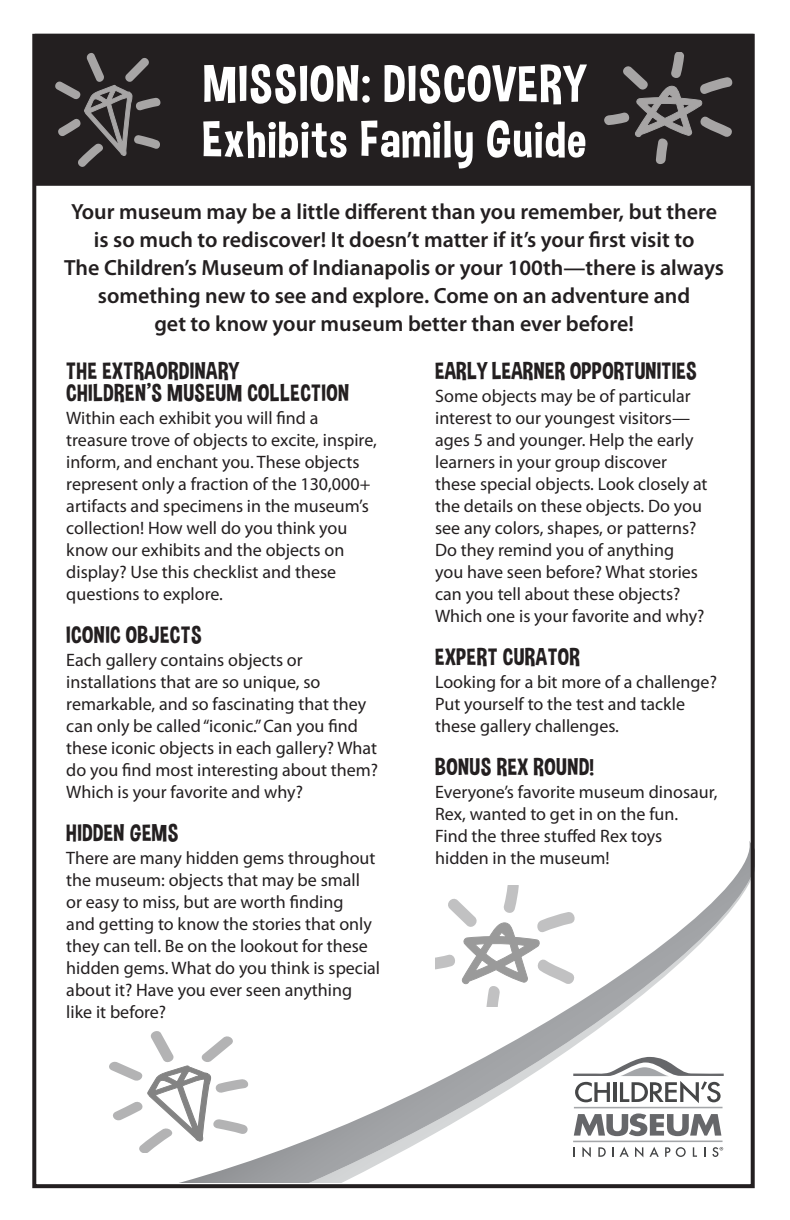
<style>
.page{position:relative;width:790px;height:1220px;background:#fff}
.page>*{position:absolute;margin:0;border:0;box-sizing:border-box;transform-origin:0 0}
.t1{font:52px "Dimbo";letter-spacing:.03em;color:#fff}
.t2{font:24px "Dimbo";letter-spacing:.02em;color:#231f20}
.t3{font:600 22px "Myriad Pro";color:#231f20}
.t4{font:18px/22px "Myriad Pro";color:#231f20}
</style>
<div class="page">
<div style="left:36px;top:35px;width:716px;height:150px;background:#231f20"></div>
<div style="left:35px;top:34px;width:718px;height:152px;border:2px solid #231f20"></div>
<svg style="left:179px;top:841px;width:576px;height:342px"></svg>
<hr style="left:573px;top:1140px;width:149px;height:2px;background:#a4a6a9">
<hr style="left:574px;top:1107px;width:148px;height:1px;background:#a4a6a9">
<svg style="left:712px;top:1147px;width:11px;height:10px"></svg>
<svg style="left:703px;top:1147px;width:2px;height:10px"></svg>
<svg style="left:692px;top:1147px;width:5px;height:10px"></svg>
<svg style="left:665px;top:1147px;width:20px;height:10px"></svg>
<svg style="left:649px;top:1147px;width:9px;height:10px"></svg>
<svg style="left:635px;top:1147px;width:8px;height:10px"></svg>
<svg style="left:619px;top:1147px;width:9px;height:10px"></svg>
<svg style="left:573px;top:1113px;width:148px;height:23px"></svg>
<svg style="left:598px;top:1147px;width:7px;height:10px"></svg>
<svg style="left:573px;top:1056px;width:150px;height:47px"></svg>
<svg style="left:582px;top:1147px;width:8px;height:10px"></svg>
<svg style="left:573px;top:1147px;width:2px;height:10px"></svg>
<div style="left:32px;top:34px;width:722px;height:1154px;border:4px solid #231f20"></div>
<svg style="left:109px;top:1031px;width:139px;height:121px"></svg>
<svg style="left:435px;top:885px;width:139px;height:121px"></svg>
<svg style="left:55px;top:53px;width:105px;height:114px"></svg>
<svg style="left:604px;top:53px;width:128px;height:111px"></svg>
<p class="t1" style="left:203px;top:53px;width:383px">MISSION: DISCOVERY</p>
<p class="t1" style="left:202px;top:108px;width:385px">Exhibits Family Guide</p>
<p class="t3" style="left:71px;top:197px;width:647px">Your museum may be a little different than you remember, but there</p>
<p class="t3" style="left:94px;top:225px;width:602px">is so much to rediscover! It doesn’t matter if it’s your first visit to</p>
<p class="t3" style="left:64px;top:253px;width:661px">The Children’s Museum of Indianapolis or your 100th—there is always</p>
<p class="t3" style="left:98px;top:281px;width:594px">something new to see and explore. Come on an adventure and</p>
<p class="t3" style="left:154px;top:309px;width:481px">get to know your museum better than ever before!</p>
<p class="t2" style="left:66px;top:357px;width:174px">THE EXTRAORDINARY</p>
<p class="t2" style="left:66px;top:379px;width:284px">CHILDREN’S MUSEUM COLLECTION</p>
<p class="t4" style="left:66px;top:407px;width:312px">Within each exhibit you will find a treasure trove of objects to excite, inspire, inform, and enchant you. These objects represent only a fraction of the 130,000+ artifacts and specimens in the museum’s collection! How well do you think you know our exhibits and the objects on display? Use this checklist and these questions to explore.</p>
<p class="t2" style="left:66px;top:621px;width:137px">ICONIC OBJECTS</p>
<p class="t4" style="left:66px;top:649px;width:313px">Each gallery contains objects or installations that are so unique, so remarkable, and so fascinating that they can only be called “iconic.” Can you find these iconic objects in each gallery? What do you find most interesting about them?<br>Which is your favorite and why?</p>
<p class="t2" style="left:66px;top:819px;width:113px">HIDDEN GEMS</p>
<p class="t4" style="left:66px;top:847px;width:315px">There are many hidden gems throughout the museum: objects that may be small or easy to miss, but are worth finding<br>and getting to know the stories that only they can tell. Be on the lookout for these hidden gems. What do you think is special about it? Have you ever seen anything like it before?</p>
<p class="t2" style="left:435px;top:357px;width:263px">EARLY LEARNER OPPORTUNITIES</p>
<p class="t4" style="left:435px;top:385px;width:257px">Some objects may be of particular interest to our youngest visitors—</p>
<p class="t4" style="left:435px;top:429px;width:260px">ages 5 and younger. Help the early learners in your group discover</p>
<p class="t4" style="left:435px;top:473px;width:274px">these special objects. Look closely at</p>
<p class="t4" style="left:435px;top:495px;width:268px">the details on these objects. Do you</p>
<p class="t4" style="left:435px;top:517px;width:263px">see any colors, shapes, or patterns?</p>
<p class="t4" style="left:435px;top:539px;width:240px">Do they remind you of anything</p>
<p class="t4" style="left:435px;top:561px;width:264px">you have seen before? What stories</p>
<p class="t4" style="left:435px;top:583px;width:247px">can you tell about these objects?</p>
<p class="t4" style="left:435px;top:605px;width:271px">Which one is your favorite and why?</p>
<p class="t2" style="left:435px;top:643px;width:146px">EXPERT CURATOR</p>
<p class="t4" style="left:435px;top:671px;width:283px">Looking for a bit more of a challenge?</p>
<p class="t4" style="left:435px;top:693px;width:251px">Put yourself to the test and tackle</p>
<p class="t4" style="left:435px;top:715px;width:185px">these gallery challenges.</p>
<p class="t2" style="left:435px;top:753px;width:160px">BONUS REX ROUND!</p>
<p class="t4" style="left:435px;top:781px;width:284px">Everyone’s favorite museum dinosaur,<br>Rex, wanted to get in on the fun.</p>
<p class="t4" style="left:435px;top:825px;width:228px">Find the three stuffed Rex toys</p>
<p class="t4" style="left:435px;top:847px;width:176px">hidden in the museum!</p>
</div>
